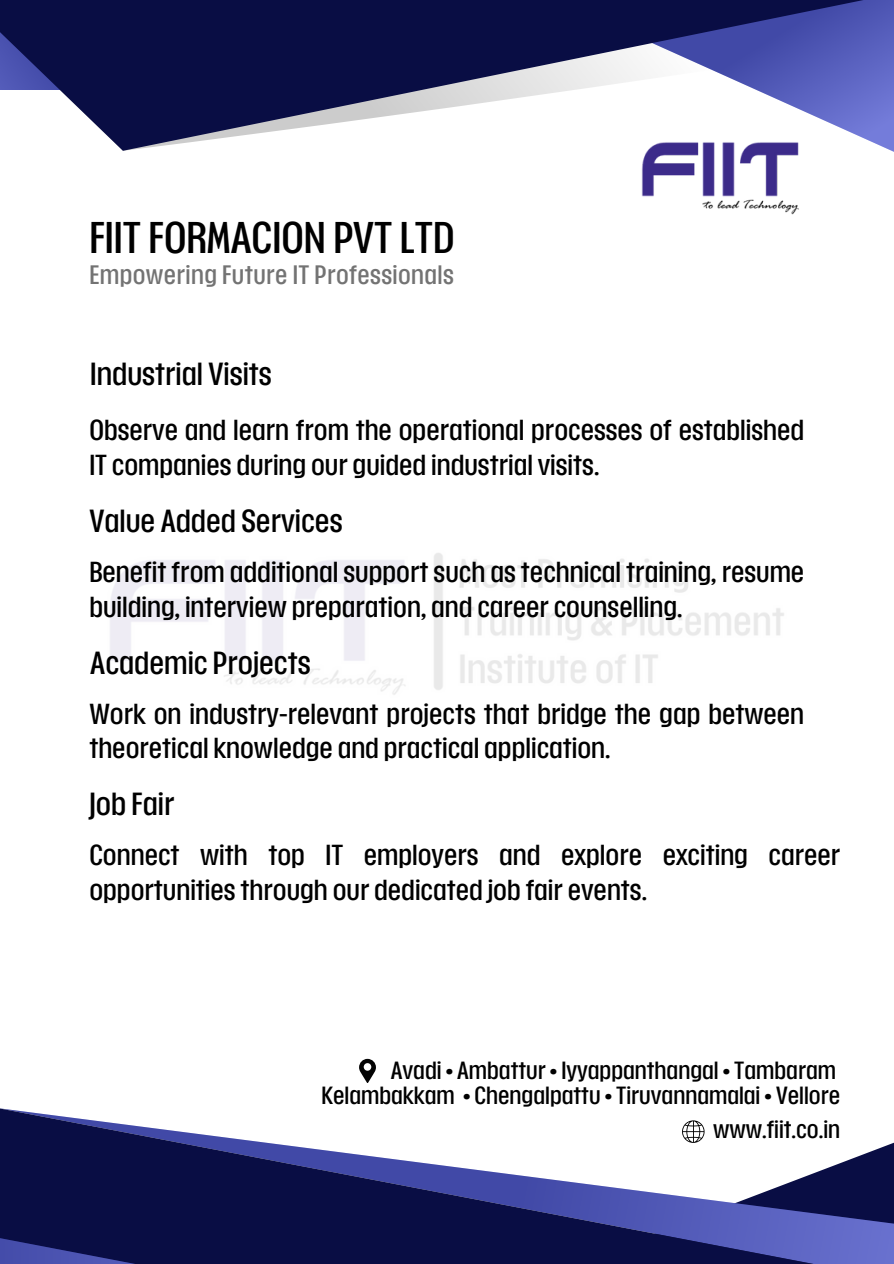
<style>
.page{position:relative;width:894px;height:1264px;background:#fff}
.page>*{position:absolute;margin:0;border:0;box-sizing:border-box;transform-origin:0 0}
.t1{font:expanded 37.5px "Placard Next";color:#000}
.t2{font:expanded 27px "Placard Next";color:#000}
.t3{font:expanded 24.45px/34.8px "Placard Next";color:#000}
.t4{font:expanded 22.5px "Placard Next";letter-spacing:.015em;color:#737373}
.t5{font:expanded 21px "Placard Next";color:#000}
</style>
<div class="page">
<svg style="left:0;top:0;width:893px;height:151px;fill:#090d44"></svg>
<svg style="left:0;top:1108px;width:893px;height:155px"></svg>
<svg style="left:0;top:1237px;width:391px;height:26px"></svg>
<img style="left:110px;top:553px;width:674px;height:142px">
<img style="left:636px;top:134px;width:168px;height:81px">
<svg style="left:359px;top:1058px;width:17px;height:25px"></svg>
<svg style="left:681px;top:1120px;width:23px;height:22px"></svg>
<h2 class="t1" style="left:89px;top:212px;width:367px">FIIT FORMACION PVT LTD</h2>
<p class="t4" style="left:89px;top:259px;width:366px">Empowering Future IT Professionals</p>
<h2 class="t2" style="left:90px;top:355px;width:183px">Industrial Visits</h2>
<p class="t3" style="left:89px;top:413px;width:716px">Observe and learn from the operational processes of established<br>IT companies during our guided industrial visits.</p>
<h2 class="t2" style="left:89px;top:502px;width:255px">Value Added Services</h2>
<h2 class="t3" style="left:89px;top:554px;width:716px">Benefit from additional support such as technical training, resume building, interview preparation, and career counselling.</h2>
<h2 class="t2" style="left:90px;top:643px;width:222px">Academic Projects</h2>
<h2 class="t3" style="left:89px;top:696px;width:716px">Work on industry-relevant projects that bridge the gap between theoretical knowledge and practical application.</h2>
<h2 class="t2" style="left:89px;top:785px;width:87px">Job Fair</h2>
<p class="t3" style="left:89px;top:837px;width:752px">Connect with top IT employers and explore exciting career opportunities through our dedicated job fair events.</p>
<p class="t5" style="left:391px;top:1056px;width:446px">Avadi • Ambattur • Iyyappanthangal • Tambaram</p>
<h1 class="t5" style="left:321px;top:1080px;width:520px">Kelambakkam • Chengalpattu • Tiruvannamalai • Vellore</h1>
<h2 class="t5" style="left:713px;top:1114px;width:129px">www.fiit.co.in</h2>
</div>
